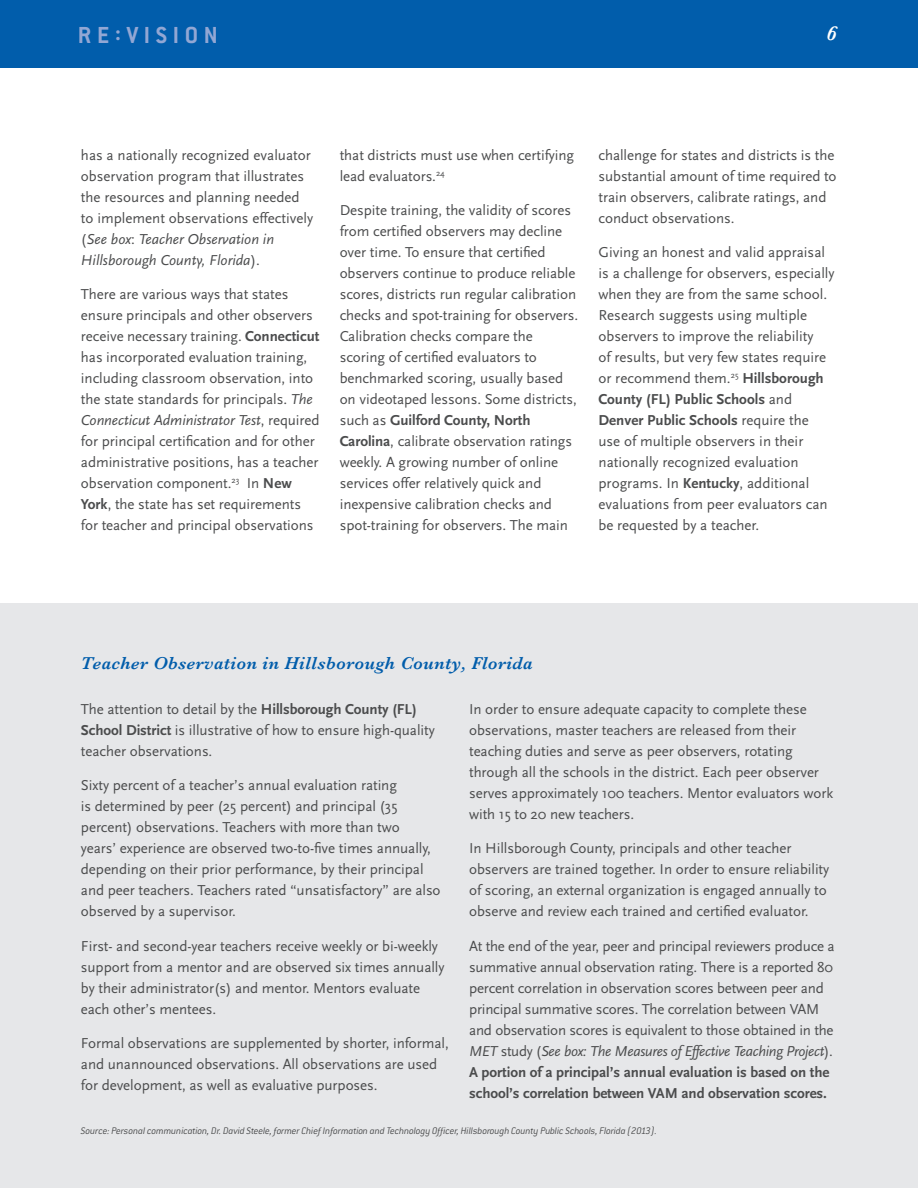
<style>
.page{position:relative;width:918px;height:1188px;background:#fff}
.page>*{position:absolute;margin:0;border:0;box-sizing:border-box;transform-origin:0 0}
.t1{font:700 25.5px "Conduit ITC";letter-spacing:.225em;color:#92a7d4}
.t2{font:italic 600 21px "Baskerville";color:#fff}
.t3{font:italic 600 18px "Baskerville";letter-spacing:.025em;color:#015dab}
.t4{font:15px/21px "Scala Sans";letter-spacing:-.005em;color:#4b4c4d}
.t5{font:italic 300 10.5px "Conduit ITC";letter-spacing:-.015em;color:#4b4c4d}
.s1{font-style:italic}
.s2{font-weight:700}
</style>
<div class="page">
<div style="left:0;top:0;width:918px;height:67px;background:#015dab"></div>
<div style="left:0;top:603px;width:918px;height:585px;background:#e6e7e9"></div>
<h1 class="t1" style="left:78px;top:27px;width:141px">RE:VISION</h1>
<h2 class="t2" style="left:826px;top:21px;width:12px">6</h2>
<p class="t4" style="left:81px;top:145px;width:234px">has a nationally recognized evaluator observation program that illustrates the resources and planning needed to implement observations effectively (<span class="s1">See box</span>: <span class="s1">Teacher Observation in Hillsborough County, Florida</span>).</p>
<p class="t4" style="left:81px;top:285px;width:240px">There are various ways that states ensure principals and other observers receive necessary training. <span class="s2">Connecticut </span>has incorporated evaluation training, including classroom observation, into the state standards for principals. <span class="s1">The Connecticut Administrator Test</span>, required for principal certification and for other administrative positions, has a teacher observation component.<sup>23</sup> In <span class="s2">New York</span>, the state has set requirements for teacher and principal observations</p>
<p class="t4" style="left:340px;top:145px;width:236px">that districts must use when certifying lead evaluators.<sup>24</sup></p>
<p class="t4" style="left:340px;top:201px;width:240px">Despite training, the validity of scores from certified observers may decline over time. To ensure that certified observers continue to produce reliable scores, districts run regular calibration checks and spot-training for observers.<br>Calibration checks compare the scoring of certified evaluators to benchmarked scoring, usually based on videotaped lessons. Some districts, such as <span class="s2">Guilford County, North Carolina</span>, calibrate observation ratings weekly. A growing number of online services offer relatively quick and inexpensive calibration checks and spot-training for observers. The main</p>
<p class="t4" style="left:598px;top:145px;width:240px">challenge for states and districts is the substantial amount of time required to train observers, calibrate ratings, and conduct observations.</p>
<p class="t4" style="left:598px;top:243px;width:238px">Giving an honest and valid appraisal is a challenge for observers, especially when they are from the same school.<br>Research suggests using multiple observers to improve the reliability<br>of results, but very few states require or recommend them.<sup>25</sup> <span class="s2">Hillsborough County (FL) Public Schools</span> and <span class="s2">Denver Public Schools</span> require the<br>use of multiple observers in their nationally recognized evaluation programs. In <span class="s2">Kentucky</span>, additional evaluations from peer evaluators can be requested by a teacher.</p>
<p class="t3" style="left:81px;top:652px;width:453px">Teacher Observation in Hillsborough County, Florida</p>
<p class="t4" style="left:81px;top:699px;width:355px">The attention to detail by the <span class="s2">Hillsborough County (FL)<br>School District</span> is illustrative of how to ensure high-quality teacher observations.</p>
<p class="t4" style="left:81px;top:776px;width:361px">Sixty percent of a teacher’s annual evaluation rating<br>is determined by peer (25 percent) and principal (35 percent) observations. Teachers with more than two<br>years’ experience are observed two-to-five times annually, depending on their prior performance, by their principal and peer teachers. Teachers rated “unsatisfactory” are also observed by a supervisor.</p>
<p class="t4" style="left:81px;top:936px;width:365px">First- and second-year teachers receive weekly or bi-weekly support from a mentor and are observed six times annually by their administrator(s) and mentor. Mentors evaluate each other’s mentees.</p>
<p class="t4" style="left:81px;top:1034px;width:369px">Formal observations are supplemented by shorter, informal, and unannounced observations. All observations are used for development, as well as evaluative purposes.</p>
<p class="t4" style="left:469px;top:699px;width:366px">In order to ensure adequate capacity to complete these observations, master teachers are released from their teaching duties and serve as peer observers, rotating through all the schools in the district. Each peer observer serves approximately 100 teachers. Mentor evaluators work with 15 to 20 new teachers.</p>
<p class="t4" style="left:469px;top:839px;width:362px">In Hillsborough County, principals and other teacher observers are trained together. In order to ensure reliability of scoring, an external organization is engaged annually to observe and review each trained and certified evaluator.</p>
<p class="t4" style="left:469px;top:936px;width:367px">At the end of the year, peer and principal reviewers produce a summative annual observation rating. There is a reported 80 percent correlation in observation scores between peer and principal summative scores. The correlation between VAM and observation scores is equivalent to those obtained in the <span class="s1">MET</span> study (<span class="s1">See box: The Measures of Effective Teaching Project</span>).<br><span class="s2">A portion of a principal’s annual evaluation is based on the school’s correlation between VAM and observation scores.</span></p>
<p class="t5" style="left:81px;top:1127px;width:577px">Source: Personal communication, Dr. David Steele, former Chief Information and Technology Officer, Hillsborough County Public Schools, Florida (2013).</p>
</div>
